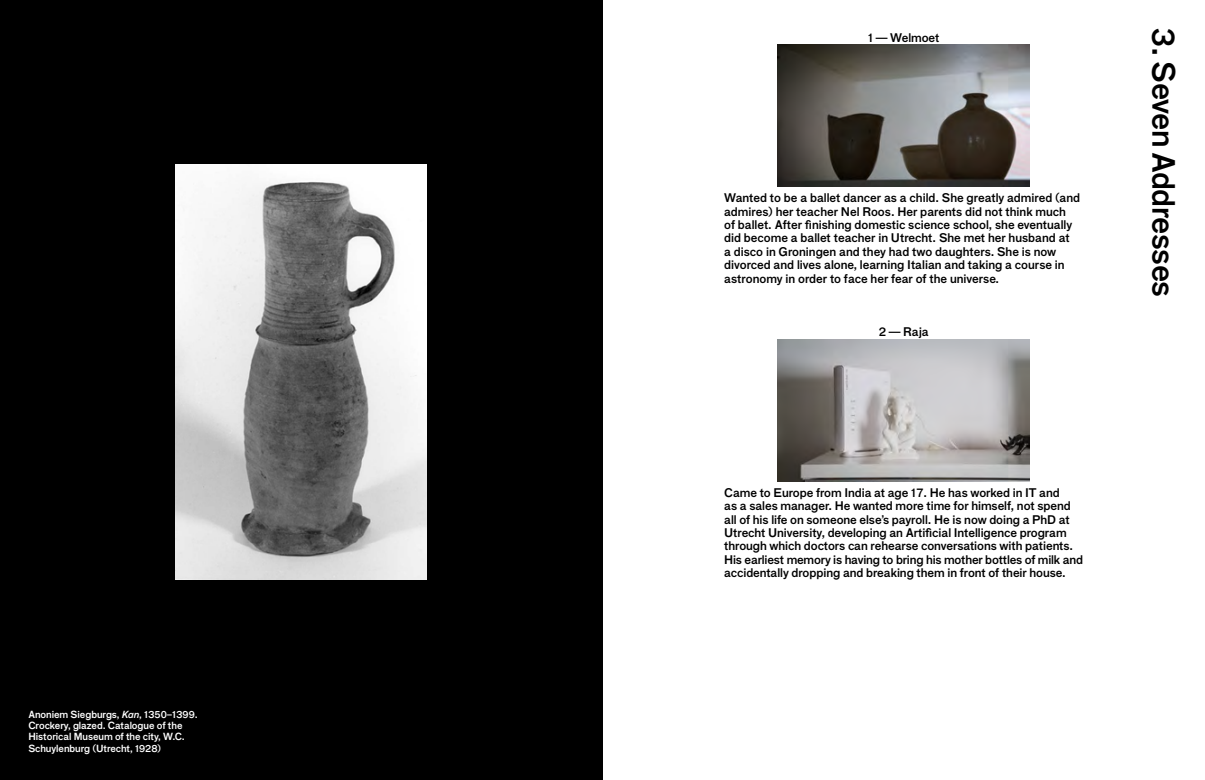
<style>
.page{position:relative;width:1205px;height:780px;background:#fff}
.page>*{position:absolute;margin:0;border:0;box-sizing:border-box;transform-origin:0 0}
.t1{font:31.25px "F Grotesk Demi";letter-spacing:-.015em;color:#000}
.t2{font:12.12px/13.4px "F Grotesk Demi";letter-spacing:-.005em;color:#000}
.t3{font:10px/11.2px "F Grotesk Demi";letter-spacing:-.005em;color:#fff}
.s1{font-style:italic}
</style>
<div class="page">
<div style="left:0;top:0;width:602px;height:780px;background:#000"></div>
<img style="left:176px;top:165px;width:251px;height:414px">
<img style="left:778px;top:45px;width:252px;height:141px">
<img style="left:778px;top:339px;width:252px;height:142px">
<hr style="left:602px;top:0;width:1px;height:780px;background:#000">
<p class="t3" style="left:28px;top:707px;width:171px">Anoniem Siegburgs, <span class="s1">Kan</span>, 1350–1399.<br>Crockery, glazed. Catalogue of the Historical Museum of the city, W.C.<br>Schuylenburg (Utrecht, 1928)</p>
<p class="t2" style="left:868px;top:30px;width:73px">1 — Welmoet</p>
<p class="t2" style="left:724px;top:190px;width:357px">Wanted to be a ballet dancer as a child. She greatly admired (and admires) her teacher Nel Roos. Her parents did not think much<br>of ballet. After finishing domestic science school, she eventually did become a ballet teacher in Utrecht. She met her husband at<br>a disco in Groningen and they had two daughters. She is now divorced and lives alone, learning Italian and taking a course in astronomy in order to face her fear of the universe.</p>
<p class="t2" style="left:878px;top:324px;width:52px">2 — Raja</p>
<p class="t2" style="left:724px;top:485px;width:360px">Came to Europe from India at age 17. He has worked in IT and<br>as a sales manager. He wanted more time for himself, not spend all of his life on someone else’s payroll. He is now doing a PhD at Utrecht University, developing an Artificial Intelligence program through which doctors can rehearse conversations with patients.<br>His earliest memory is having to bring his mother bottles of milk and accidentally dropping and breaking them in front of their house.</p>
<h1 class="t1" style="left:1187px;top:28px;width:270px;rotate:90deg">3. Seven Addresses</h1>
</div>
